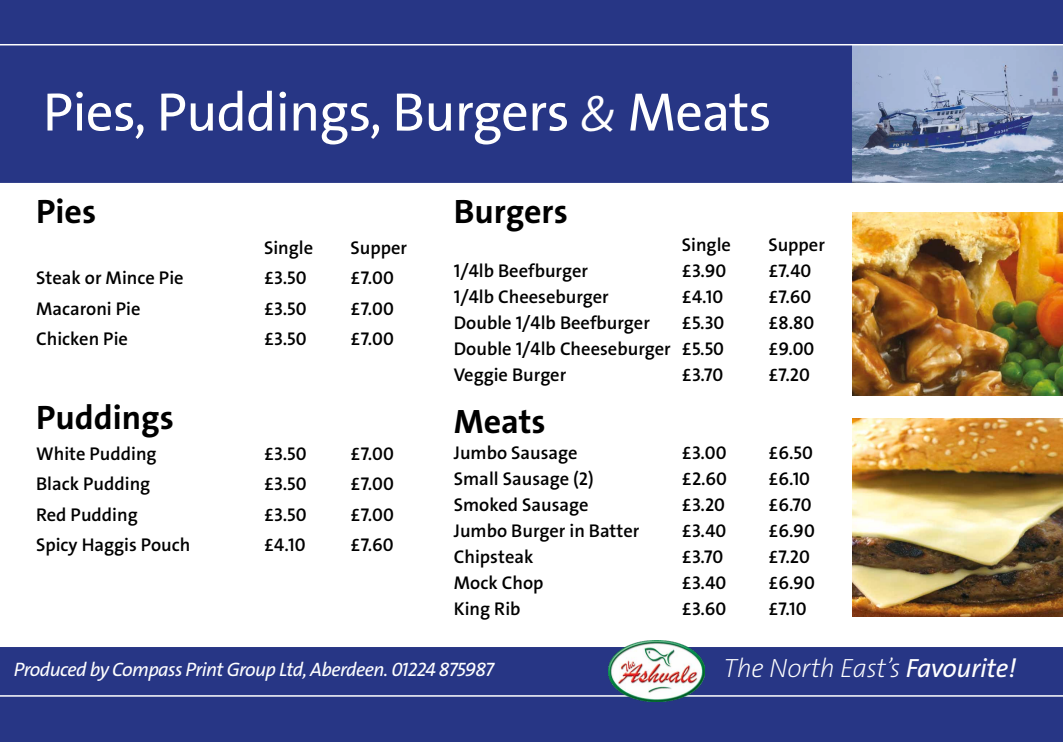
<style>
.page{position:relative;width:1063px;height:742px;background:#fff}
.page>*{position:absolute;margin:0;border:0;box-sizing:border-box;transform-origin:0 0}
.t1{font:54.5px "BG The Sans W5 Plain";letter-spacing:-.015em;color:#fff}
.t2{font:34px "BG The Sans W7 Bld";color:#000}
.t3{font:26.5px "BG The Sans W2 Ex Lig IT";letter-spacing:-.01em;color:#fff}
.t4{font:19.5px "BG The Sans W5 Plain IT";letter-spacing:-.03em;color:#fff}
.t5{font:18.5px "BG The Sans W6 Se Bld";color:#000}
.s1{font-family:"BG The Sans W4 Se Lig IT";font-size:48px}
.s2{font-family:"BG The Sans W5 Plain IT"}
</style>
<div class="page">
<div style="left:0;top:0;width:1063px;height:741px;background:#273685"></div>
<img style="left:853px;top:45px;width:210px;height:138px">
<hr style="left:0;top:44px;width:1063px;height:1px;background:#fff">
<hr style="left:0;top:694px;width:1063px;height:2px;background:#fff">
<div style="left:0;top:183px;width:1063px;height:463px;background:#fff"></div>
<img style="left:608px;top:640px;width:96px;height:61px">
<img style="left:853px;top:418px;width:210px;height:198px">
<img style="left:853px;top:212px;width:210px;height:183px">
<h1 class="t1" style="left:43px;top:77px;width:730px">Pies, Puddings, Burgers <span class="s1">&amp;</span> Meats</h1>
<h2 class="t2" style="left:36px;top:190px;width:62px">Pies</h2>
<p class="t5" style="left:264px;top:237px;width:51px">Single</p>
<p class="t5" style="left:351px;top:237px;width:58px">Supper</p>
<p class="t5" style="left:36px;top:268px;width:149px">Steak or Mince Pie</p>
<p class="t5" style="left:264px;top:268px;width:44px">£3.50</p>
<p class="t5" style="left:351px;top:268px;width:45px">£7.00</p>
<p class="t5" style="left:36px;top:299px;width:106px">Macaroni Pie</p>
<p class="t5" style="left:264px;top:299px;width:44px">£3.50</p>
<p class="t5" style="left:351px;top:299px;width:45px">£7.00</p>
<p class="t5" style="left:36px;top:329px;width:93px">Chicken Pie</p>
<p class="t5" style="left:264px;top:329px;width:44px">£3.50</p>
<p class="t5" style="left:351px;top:329px;width:45px">£7.00</p>
<h2 class="t2" style="left:36px;top:395px;width:139px">Puddings</h2>
<p class="t5" style="left:36px;top:443px;width:122px">White Pudding</p>
<p class="t5" style="left:264px;top:443px;width:44px">£3.50</p>
<p class="t5" style="left:351px;top:443px;width:45px">£7.00</p>
<p class="t5" style="left:36px;top:474px;width:116px">Black Pudding</p>
<p class="t5" style="left:264px;top:474px;width:44px">£3.50</p>
<p class="t5" style="left:351px;top:474px;width:45px">£7.00</p>
<p class="t5" style="left:36px;top:504px;width:103px">Red Pudding</p>
<p class="t5" style="left:264px;top:504px;width:44px">£3.50</p>
<p class="t5" style="left:351px;top:504px;width:45px">£7.00</p>
<p class="t5" style="left:36px;top:535px;width:156px">Spicy Haggis Pouch</p>
<p class="t5" style="left:264px;top:535px;width:43px">£4.10</p>
<p class="t5" style="left:351px;top:535px;width:44px">£7.60</p>
<h2 class="t2" style="left:454px;top:190px;width:116px">Burgers</h2>
<p class="t5" style="left:682px;top:234px;width:51px">Single</p>
<p class="t5" style="left:768px;top:234px;width:58px">Supper</p>
<p class="t5" style="left:454px;top:260px;width:136px">1/4lb Beefburger</p>
<p class="t5" style="left:682px;top:260px;width:46px">£3.90</p>
<p class="t5" style="left:768px;top:260px;width:44px">£7.40</p>
<p class="t5" style="left:454px;top:286px;width:156px">1/4lb Cheeseburger</p>
<p class="t5" style="left:682px;top:286px;width:43px">£4.10</p>
<p class="t5" style="left:768px;top:286px;width:44px">£7.60</p>
<p class="t5" style="left:454px;top:312px;width:198px">Double 1/4lb Beefburger</p>
<p class="t5" style="left:682px;top:312px;width:44px">£5.30</p>
<p class="t5" style="left:768px;top:312px;width:47px">£8.80</p>
<p class="t5" style="left:454px;top:338px;width:272px">Double 1/4lb Cheeseburger £5.50</p>
<p class="t5" style="left:768px;top:338px;width:48px">£9.00</p>
<p class="t5" style="left:454px;top:364px;width:114px">Veggie Burger</p>
<p class="t5" style="left:682px;top:364px;width:43px">£3.70</p>
<p class="t5" style="left:768px;top:364px;width:43px">£7.20</p>
<h2 class="t2" style="left:454px;top:399px;width:93px">Meats</h2>
<p class="t5" style="left:454px;top:442px;width:125px">Jumbo Sausage</p>
<p class="t5" style="left:682px;top:442px;width:46px">£3.00</p>
<p class="t5" style="left:768px;top:442px;width:46px">£6.50</p>
<p class="t5" style="left:454px;top:468px;width:141px">Small Sausage (2)</p>
<p class="t5" style="left:682px;top:468px;width:47px">£2.60</p>
<p class="t5" style="left:768px;top:468px;width:43px">£6.10</p>
<p class="t5" style="left:454px;top:494px;width:136px">Smoked Sausage</p>
<p class="t5" style="left:682px;top:494px;width:45px">£3.20</p>
<p class="t5" style="left:768px;top:494px;width:45px">£6.70</p>
<p class="t5" style="left:454px;top:520px;width:187px">Jumbo Burger in Batter</p>
<p class="t5" style="left:682px;top:520px;width:46px">£3.40</p>
<p class="t5" style="left:768px;top:520px;width:48px">£6.90</p>
<p class="t5" style="left:454px;top:546px;width:81px">Chipsteak</p>
<p class="t5" style="left:682px;top:546px;width:43px">£3.70</p>
<p class="t5" style="left:768px;top:546px;width:43px">£7.20</p>
<p class="t5" style="left:454px;top:572px;width:91px">Mock Chop</p>
<p class="t5" style="left:682px;top:572px;width:46px">£3.40</p>
<p class="t5" style="left:768px;top:572px;width:48px">£6.90</p>
<p class="t5" style="left:454px;top:598px;width:68px">King Rib</p>
<p class="t5" style="left:682px;top:598px;width:46px">£3.60</p>
<p class="t5" style="left:768px;top:598px;width:40px">£7.10</p>
<p class="t4" style="left:14px;top:658px;width:482px">Produced by Compass Print Group Ltd, Aberdeen. 01224 875987</p>
<h3 class="t3" style="left:724px;top:654px;width:295px">The North East’s <span class="s2">Favourite!</span></h3>
</div>
